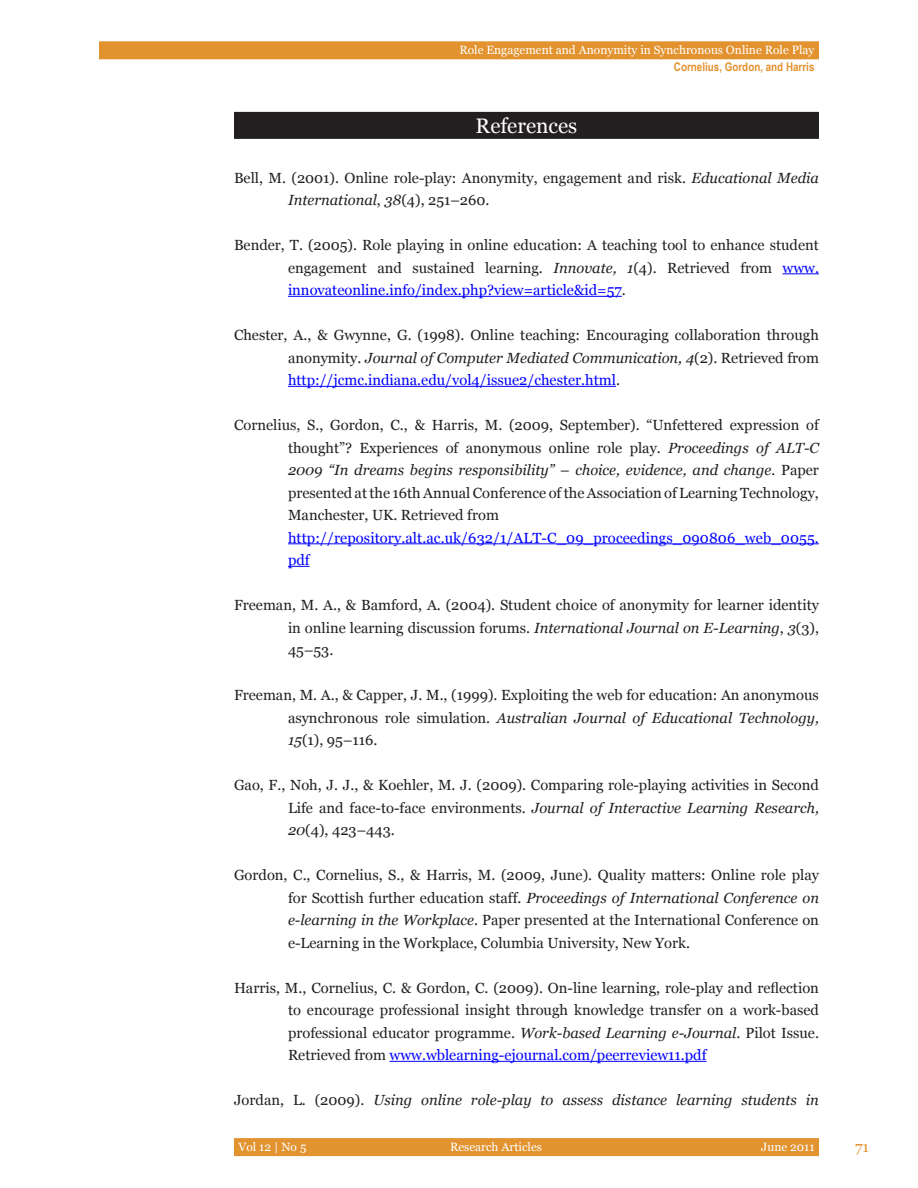
<style>
.page{position:relative;width:918px;height:1188px;background:#fff}
.page>*{position:absolute;margin:0;border:0;box-sizing:border-box;transform-origin:0 0}
.heading1{font:21px "Georgia";color:#fff}
.t1{font:15px "Georgia";color:#e2922e}
.Normal__Web{font:14.7px/22.5px "Georgia";color:#231f20;text-align:justify}
.t2{font:14.7px/22.5px "Georgia";letter-spacing:.005em;color:#00f}
.t3{font:italic 14.7px "Georgia";color:#231f20}
.t4{font:12px "Georgia";color:#fff}
.t5{font:700 12px "Arial Narrow";color:#e2922e}
.s1{font-style:italic}
.s2{color:#00f}
.s3{font-style:normal}
</style>
<div class="page">
<div style="left:99px;top:41px;width:720px;height:18px;background:#e2922e"></div>
<div style="left:234px;top:1138px;width:585px;height:18px;background:#e2922e"></div>
<div style="left:234px;top:112px;width:585px;height:27px;background:#231f20"></div>
<hr style="left:783px;top:273px;width:36px;height:1px;background:#00f">
<hr style="left:288px;top:296px;width:334px;height:1px;background:#00f">
<hr style="left:288px;top:386px;width:328px;height:1px;background:#00f">
<hr style="left:288px;top:543px;width:531px;height:1px;background:#00f">
<svg style="left:288px;top:566px;width:22px;height:1px"></svg>
<hr style="left:390px;top:1061px;width:317px;height:1px;background:#00f">
<p class="t4" style="left:459px;top:43px;width:357px">Role Engagement and Anonymity in Synchronous Online Role Play</p>
<p class="t5" style="left:674px;top:58px;width:142px">Cornelius, Gordon, and Harris</p>
<p class="heading1" style="left:476px;top:114px;width:103px">References</p>
<p class="Normal__Web" style="left:288px;top:166px;width:532px;text-indent:-54px">Bell, M. (2001). Online role-play: Anonymity, engagement and risk. <span class="s1">Educational Media<br>International</span>, <span class="s1">38</span>(4), 251–260.</p>
<p class="Normal__Web" style="left:288px;top:234px;width:532px;text-indent:-54px">Bender, T. (2005). Role playing in online education: A teaching tool to enhance student engagement and sustained learning. <span class="s1">Innovate, 1</span>(4). Retrieved from <span class="s2">www. innovateonline.info/index.php?view=article&amp;id=57</span>.</p>
<p class="Normal__Web" style="left:288px;top:324px;width:533px;text-indent:-54px">Chester, A., &amp; Gwynne, G. (1998). Online teaching: Encouraging collaboration through anonymity. <span class="s1">Journal of Computer Mediated Communication, 4</span>(2). Retrieved from <span class="s2">http://jcmc.indiana.edu/vol4/issue2/chester.html</span>.</p>
<p class="Normal__Web" style="left:288px;top:414px;width:533px;text-indent:-54px">Cornelius, S., Gordon, C., &amp; Harris, M. (2009, September). “Unfettered expression of thought”? Experiences of anonymous online role play. <span class="s1">Proceedings of ALT-C 2009 “In dreams begins responsibility” – choice, evidence, and change.</span> Paper presented at the 16th Annual Conference of the Association of Learning Technology, Manchester, UK. Retrieved from</p>
<p class="t2" style="left:288px;top:526px;width:532px">http://repository.alt.ac.uk/632/1/ALT-C_09_proceedings_090806_web_0055. pdf</p>
<p class="Normal__Web" style="left:288px;top:594px;width:533px;text-indent:-54px">Freeman, M. A., &amp; Bamford, A. (2004). Student choice of anonymity for learner identity in online learning discussion forums. <span class="s1">International Journal on E-Learning</span>, <span class="s1">3</span>(3), 45–53.</p>
<p class="Normal__Web" style="left:288px;top:684px;width:533px;text-indent:-54px">Freeman, M. A., &amp; Capper, J. M., (1999). Exploiting the web for education: An anonymous asynchronous role simulation. <span class="s1">Australian Journal of Educational Technology, 15</span>(1), 95–116.</p>
<p class="Normal__Web" style="left:288px;top:774px;width:533px;text-indent:-54px">Gao, F., Noh, J. J., &amp; Koehler, M. J. (2009). Comparing role-playing activities in Second Life and face-to-face environments. <span class="s1">Journal of Interactive Learning Research, 20</span>(4), 423–443.</p>
<p class="Normal__Web" style="left:288px;top:864px;width:533px;text-indent:-54px">Gordon, C., Cornelius, S., &amp; Harris, M. (2009, June). Quality matters: Online role play for Scottish further education staff. <span class="s1">Proceedings of International Conference on e-learning in the Workplace</span>. Paper presented at the International Conference on e-Learning in the Workplace, Columbia University, New York.</p>
<p class="Normal__Web" style="left:288px;top:976px;width:532px;text-indent:-54px">Harris, M., Cornelius, C. &amp; Gordon, C. (2009). On-line learning, role-play and reflection to encourage professional insight through knowledge transfer on a work-based professional educator programme. <span class="s1">Work-based Learning e-Journal</span>. Pilot Issue.<br>Retrieved from <span class="s2">www.wblearning-ejournal.com/peerreview11.pdf</span></p>
<p class="t3" style="left:234px;top:1092px;width:586px"><span class="s3">Jordan, L. (2009).</span> Using online role-play to assess distance learning students in</p>
<p class="t4" style="left:238px;top:1140px;width:69px">Vol 12 | No 5</p>
<p class="t4" style="left:450px;top:1140px;width:93px">Research Articles</p>
<p class="t4" style="left:761px;top:1140px;width:55px">June 2011</p>
<p class="t1" style="left:855px;top:1138px;width:15px">71</p>
</div>
